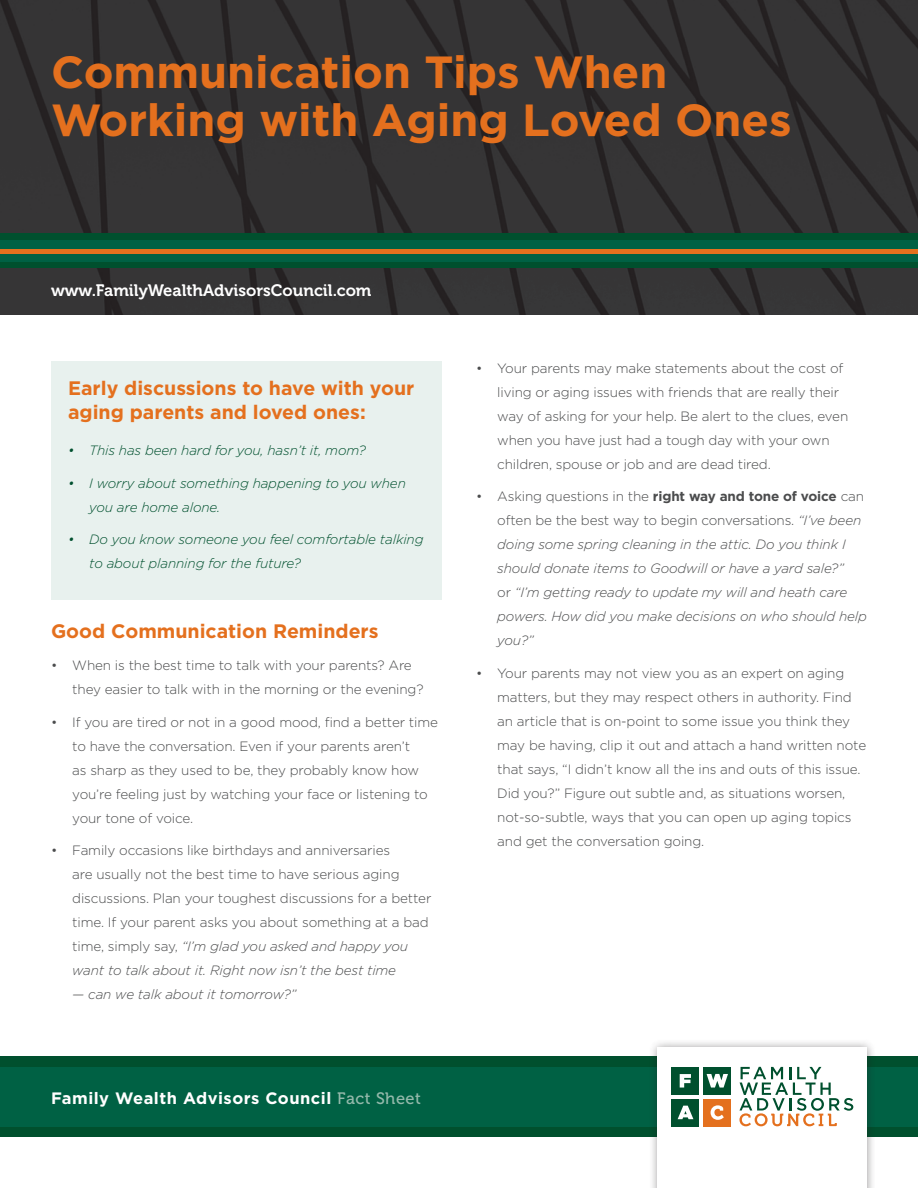
<style>
.page{position:relative;width:918px;height:1188px;background:#fff}
.page>*{position:absolute;margin:0;border:0;box-sizing:border-box;transform-origin:0 0}
.t1{font:700 45px/48px "Gotham HTF";color:#e4701e}
.t2{font:700 19.5px/24px "Gotham HTF";color:#e4701e}
.t3{font:700 16.5px "Gotham HTF";letter-spacing:.03em;color:#fff}
.t4{font:16.5px "Museo 700";color:#fff}
.t5{font:300 13.5px/24px "Gotham HTF";letter-spacing:-.01em;color:#4b4c4d}
.t6{font:italic 300 13.5px/24px "Gotham HTF";letter-spacing:-.01em;color:#4b4c4d}
.t7{font:italic 300 13.5px/24px "Gotham HTF";letter-spacing:-.01em;color:#00502e}
.s1{font-style:italic}
.s2{font-family:"Museo 500";font-weight:400;color:#94b9ab}
.s3{font-style:normal}
.s4{font-weight:700;font-style:normal}
</style>
<div class="page">
<img style="left:0;top:0;width:918px;height:315px">
<div style="left:0;top:234px;width:918px;height:34px;background:#00502e"></div>
<div style="left:0;top:1056px;width:918px;height:81px;background:#00502e"></div>
<div style="left:0;top:1067px;width:918px;height:59px;background:#006144"></div>
<div style="left:51px;top:361px;width:391px;height:239px;background:#e8f1ee"></div>
<div style="left:649px;top:1039px;width:227px;height:149px;background:#231f20;opacity:.45"></div>
<div style="left:658px;top:1048px;width:209px;height:140px;background:#fff"></div>
<svg style="left:739px;top:1067px;width:114px;height:59px"></svg>
<div style="left:672px;top:1067px;width:27px;height:27px;background:#00502e"></div>
<svg style="left:680px;top:1074px;width:11px;height:14px"></svg>
<div style="left:704px;top:1067px;width:27px;height:27px;background:#00502e"></div>
<svg style="left:707px;top:1074px;width:21px;height:14px"></svg>
<div style="left:672px;top:1099px;width:27px;height:27px;background:#00502e"></div>
<svg style="left:678px;top:1106px;width:15px;height:13px"></svg>
<div style="left:704px;top:1099px;width:27px;height:27px;background:#e4701e"></div>
<svg style="left:711px;top:1105px;width:13px;height:15px"></svg>
<div style="left:0;top:241px;width:918px;height:21px;background:#006144"></div>
<hr style="left:0;top:249px;width:918px;height:4px;background:#e4701e">
<h1 class="t1" style="left:51px;top:47px;width:742px">Communication Tips When<br>Working with Aging Loved Ones</h1>
<p class="t4" style="left:51px;top:281px;width:322px">www.FamilyWealthAdvisorsCouncil.com</p>
<h2 class="t2" style="left:68px;top:375px;width:348px">Early discussions to have with your aging parents and loved ones:</h2>
<p class="t7" style="left:68px;top:439px;width:299px">• This has been hard for you, hasn’t it, mom?</p>
<p class="t7" style="left:89px;top:471px;width:318px;text-indent:-21px">• I worry about something happening to you when you are home alone.</p>
<p class="t7" style="left:89px;top:528px;width:336px;text-indent:-21px">• Do you know someone you feel comfortable talking to about planning for the future?</p>
<h2 class="t2" style="left:51px;top:618px;width:329px">Good Communication Reminders</h2>
<p class="t5" style="left:72px;top:653px;width:353px;text-indent:-21px">• When is the best time to talk with your parents? Are they easier to talk with in the morning or the evening?</p>
<p class="t5" style="left:72px;top:710px;width:367px;text-indent:-21px">• If you are tired or not in a good mood, find a better time to have the conversation. Even if your parents aren’t<br>as sharp as they used to be, they probably know how you’re feeling just by watching your face or listening to your tone of voice.</p>
<p class="t5" style="left:72px;top:838px;width:361px;text-indent:-21px">• Family occasions like birthdays and anniversaries<br>are usually not the best time to have serious aging discussions. Plan your toughest discussions for a better time. If your parent asks you about something at a bad time, simply say, <span class="s1">“I’m glad you asked and happy you want to talk about it. Right now isn’t the best time</span></p>
<p class="t6" style="left:72px;top:983px;width:226px">— can we talk about it tomorrow?”</p>
<p class="t3" style="left:51px;top:1088px;width:372px">Family Wealth Advisors Council <span class="s2">Fact Sheet</span></p>
<p class="t5" style="left:497px;top:356px;width:353px;text-indent:-21px">• Your parents may make statements about the cost of living or aging issues with friends that are really their way of asking for your help. Be alert to the clues, even when you have just had a tough day with your own children, spouse or job and are dead tired.</p>
<p class="t6" style="left:497px;top:484px;width:371px;text-indent:-21px"><span class="s3">• Asking questions in the</span> <span class="s4">right way and tone of voice</span> <span class="s3">can often be the best way to begin conversations.</span> “I’ve been doing some spring cleaning in the attic. Do you think I should donate items to Goodwill or have a yard sale?”<br><span class="s3">or</span> “I’m getting ready to update my will and heath care powers. How did you make decisions on who should help you?”</p>
<p class="t5" style="left:497px;top:661px;width:370px;text-indent:-21px">• Your parents may not view you as an expert on aging matters, but they may respect others in authority. Find an article that is on-point to some issue you think they may be having, clip it out and attach a hand written note that says, “I didn’t know all the ins and outs of this issue.<br>Did you?” Figure out subtle and, as situations worsen, not-so-subtle, ways that you can open up aging topics and get the conversation going.</p>
</div>
